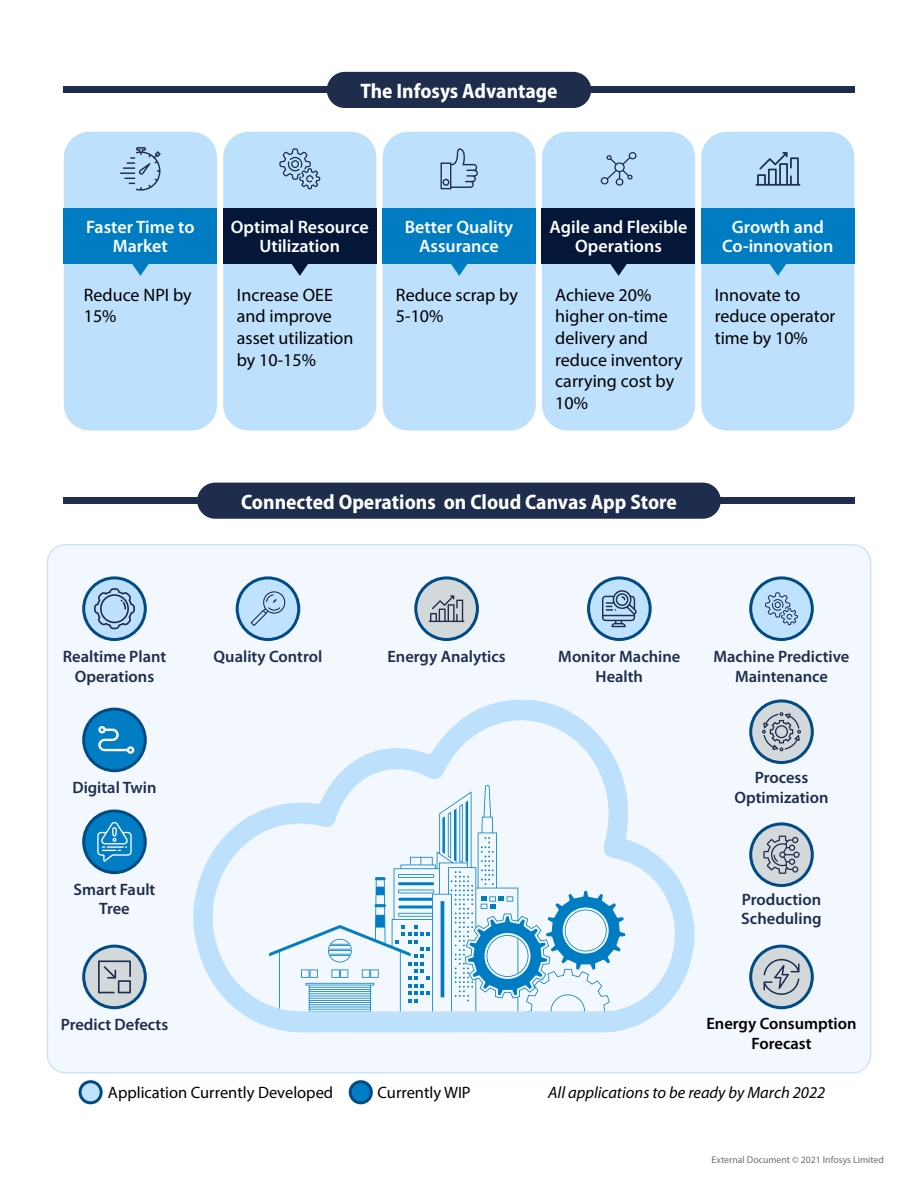
<style>
.page{position:relative;width:918px;height:1188px;background:#fff}
.page>*{position:absolute;margin:0;border:0;box-sizing:border-box;transform-origin:0 0}
.t1{font:700 semi-condensed 21px "Myriad Pro";color:#fff}
.t2{font:18px/21.6px "Myriad Pro";color:#000}
.t3{font:600 18px/19.5px "Myriad Pro";color:#fff;text-align:center}
.t4{font:600 16.5px/19.8px "Myriad Pro";color:#1e2d4c;text-align:center}
.t5{font:16.5px "Myriad Pro";color:#000}
.t6{font:italic 16.5px "Myriad Pro";color:#000}
.t7{font:600 16.5px/19.8px "Myriad Pro";color:#000;text-align:center}
.t8{font:9.75px "Myriad Pro";color:#6d6e71}
</style>
<div class="page">
<div style="left:47px;top:545px;width:824px;height:528px;background:#f2f8fe;border-radius:18px"></div>
<div style="left:64px;top:132px;width:153px;height:299px;background:#bde0fc;border-radius:26px"></div>
<div style="left:701px;top:132px;width:153px;height:299px;background:#bde0fc;border-radius:26px"></div>
<div style="left:542px;top:132px;width:153px;height:299px;background:#bde0fc;border-radius:26px"></div>
<div style="left:383px;top:132px;width:153px;height:299px;background:#bde0fc;border-radius:26px"></div>
<div style="left:223px;top:132px;width:153px;height:299px;background:#bde0fc;border-radius:26px"></div>
<div style="left:64px;top:208px;width:153px;height:55px;background:#007dc2"></div>
<div style="left:383px;top:208px;width:153px;height:55px;background:#007dc2"></div>
<div style="left:701px;top:208px;width:153px;height:55px;background:#007dc2"></div>
<div style="left:223px;top:208px;width:153px;height:55px;background:#051738"></div>
<div style="left:542px;top:208px;width:153px;height:55px;background:#051738"></div>
<svg style="left:132px;top:263px;width:17px;height:13px"></svg>
<svg style="left:451px;top:263px;width:17px;height:13px"></svg>
<svg style="left:769px;top:263px;width:18px;height:13px"></svg>
<svg style="left:291px;top:263px;width:17px;height:13px"></svg>
<svg style="left:610px;top:263px;width:17px;height:13px"></svg>
<svg style="left:120px;top:147px;width:41px;height:44px"></svg>
<svg style="left:279px;top:148px;width:41px;height:41px"></svg>
<svg style="left:441px;top:148px;width:37px;height:41px"></svg>
<svg style="left:601px;top:152px;width:36px;height:34px"></svg>
<svg style="left:756px;top:152px;width:44px;height:34px"></svg>
<div style="left:327px;top:72px;width:264px;height:36px;background:#1e2d4c;border-radius:18px"></div>
<div style="left:64px;top:497px;width:287px;height:7px;background:#1e2d4c"></div>
<div style="left:567px;top:497px;width:288px;height:7px;background:#1e2d4c"></div>
<div style="left:197px;top:483px;width:524px;height:36px;background:#1e2d4c;border-radius:18px"></div>
<div style="left:64px;top:87px;width:287px;height:6px;background:#1e2d4c"></div>
<div style="left:567px;top:87px;width:288px;height:6px;background:#1e2d4c"></div>
<div style="left:80px;top:1082px;width:21px;height:21px;background:#bfe3ff;border-radius:50%"></div>
<div style="left:79px;top:1080px;width:24px;height:24px;border:3px solid #004a85;border-radius:50%"></div>
<div style="left:350px;top:1082px;width:21px;height:21px;background:#007dc3;border-radius:50%"></div>
<div style="left:349px;top:1080px;width:24px;height:24px;border:3px solid #004a85;border-radius:50%"></div>
<svg style="left:84px;top:578px;width:61px;height:62px"></svg>
<div style="left:82px;top:576px;width:65px;height:65px;border:3px solid #004a85;border-radius:50%"></div>
<svg style="left:94px;top:588px;width:41px;height:41px;background:#99b8d4"></svg>
<div style="left:237px;top:578px;width:62px;height:62px;background:#bfe3ff;border-radius:50%"></div>
<div style="left:236px;top:576px;width:64px;height:65px;border:3px solid #004a85;border-radius:50%"></div>
<svg style="left:251px;top:591px;width:35px;height:35px"></svg>
<svg style="left:589px;top:578px;width:61px;height:62px;background:#aad2f1"></svg>
<div style="left:587px;top:576px;width:65px;height:65px;border:3px solid #004a85;border-radius:50%"></div>
<svg style="left:602px;top:590px;width:35px;height:37px"></svg>
<div style="left:751px;top:578px;width:61px;height:62px;background:#bfe3ff;border-radius:50%"></div>
<div style="left:749px;top:576px;width:65px;height:65px;border:3px solid #004a85;border-radius:50%"></div>
<svg style="left:765px;top:592px;width:33px;height:33px"></svg>
<div style="left:416px;top:578px;width:61px;height:62px;background:#d3d8db;border-radius:50%"></div>
<div style="left:414px;top:576px;width:65px;height:65px;border:3px solid #004a85;border-radius:50%"></div>
<svg style="left:429px;top:595px;width:35px;height:27px"></svg>
<div style="left:751px;top:946px;width:61px;height:62px;background:#d3d8db;border-radius:50%"></div>
<div style="left:749px;top:945px;width:65px;height:64px;border:3px solid #004a85;border-radius:50%"></div>
<svg style="left:763px;top:959px;width:37px;height:36px"></svg>
<div style="left:84px;top:709px;width:61px;height:62px;background:#007dc3;border-radius:50%"></div>
<div style="left:82px;top:708px;width:65px;height:64px;border:3px solid #004a85;border-radius:50%"></div>
<svg style="left:98px;top:726px;width:37px;height:28px"></svg>
<div style="left:84px;top:811px;width:61px;height:62px;background:#007dc3;border-radius:50%"></div>
<div style="left:82px;top:810px;width:65px;height:64px;border:3px solid #004a85;border-radius:50%"></div>
<svg style="left:97px;top:822px;width:35px;height:40px"></svg>
<div style="left:84px;top:946px;width:61px;height:62px;background:#d3d8db;border-radius:50%"></div>
<div style="left:82px;top:945px;width:65px;height:64px;border:3px solid #004a85;border-radius:50%"></div>
<svg style="left:98px;top:960px;width:33px;height:33px"></svg>
<svg style="left:751px;top:824px;width:61px;height:62px"></svg>
<div style="left:749px;top:822px;width:65px;height:65px;border:3px solid #004a85;border-radius:50%"></div>
<svg style="left:763px;top:836px;width:37px;height:38px"></svg>
<svg style="left:751px;top:701px;width:61px;height:62px"></svg>
<div style="left:749px;top:699px;width:65px;height:65px;border:3px solid #004a85;border-radius:50%"></div>
<svg style="left:762px;top:712px;width:39px;height:39px;background:#a8afb9"></svg>
<svg style="left:193px;top:699px;width:501px;height:334px"></svg>
<p class="t1" style="left:360px;top:77px;width:199px">The Infosys Advantage</p>
<p class="t3" style="left:86px;top:216px;width:110px">Faster Time to<br>Market</p>
<p class="t3" style="left:231px;top:216px;width:139px">Optimal Resource<br>Utilization</p>
<p class="t3" style="left:405px;top:216px;width:110px">Better Quality<br>Assurance</p>
<p class="t3" style="left:550px;top:216px;width:139px">Agile and Flexible<br>Operations</p>
<p class="t3" style="left:722px;top:216px;width:113px">Growth and<br>Co-innovation</p>
<p class="t2" style="left:84px;top:284px;width:109px">Reduce NPI by<br>15%</p>
<p class="t2" style="left:237px;top:284px;width:118px">Increase OEE and improve asset utilization by 10-15%</p>
<p class="t2" style="left:396px;top:284px;width:123px">Reduce scrap by<br>5-10%</p>
<p class="t2" style="left:555px;top:284px;width:129px">Achieve 20% higher on-time delivery and reduce inventory carrying cost by<br>10%</p>
<p class="t2" style="left:715px;top:284px;width:122px">Innovate to reduce operator time by 10%</p>
<p class="t1" style="left:241px;top:488px;width:437px">Connected Operations on Cloud Canvas App Store</p>
<p class="t4" style="left:63px;top:646px;width:105px">Realtime Plant<br>Operations</p>
<p class="t4" style="left:214px;top:646px;width:110px">Quality Control</p>
<p class="t4" style="left:558px;top:646px;width:124px">Monitor Machine<br>Health</p>
<p class="t4" style="left:714px;top:646px;width:137px">Machine Predictive<br>Maintenance</p>
<p class="t4" style="left:387px;top:646px;width:120px">Energy Analytics</p>
<p class="t4" style="left:72px;top:777px;width:86px">Digital Twin</p>
<p class="t4" style="left:74px;top:879px;width:83px">Smart Fault<br>Tree</p>
<p class="t4" style="left:61px;top:1014px;width:109px">Predict Defects</p>
<p class="t4" style="left:734px;top:768px;width:96px">Process<br>Optimization</p>
<p class="t4" style="left:741px;top:889px;width:82px;text-align:left">Production<br>Scheduling</p>
<p class="t7" style="left:706px;top:1013px;width:152px">Energy Consumption<br>Forecast</p>
<p class="t5" style="left:108px;top:1083px;width:227px">Application Currently Developed</p>
<p class="t5" style="left:378px;top:1083px;width:95px">Currently WIP</p>
<p class="t6" style="left:548px;top:1083px;width:279px">All applications to be ready by March 2022</p>
<p class="t8" style="left:712px;top:1154px;width:174px">External Document © 2021 Infosys Limited</p>
</div>
